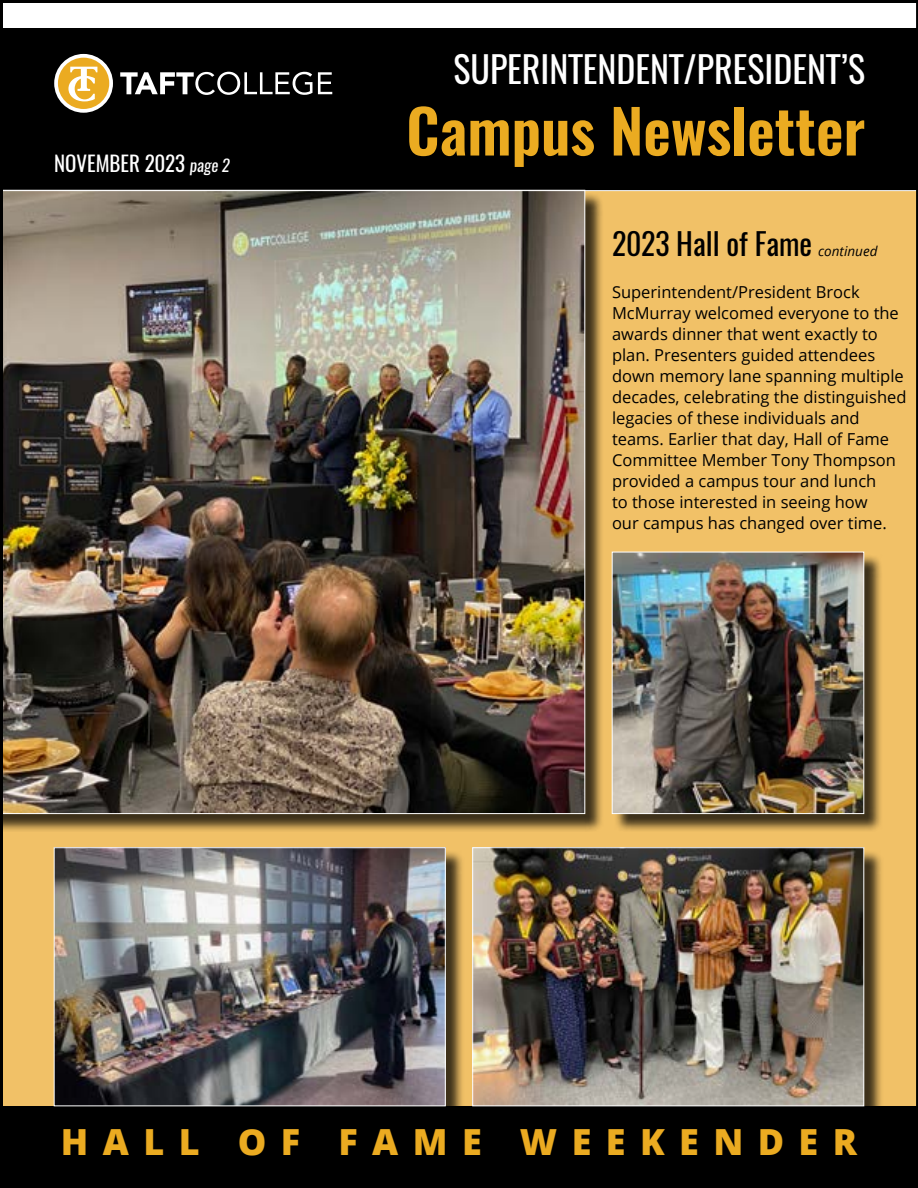
<style>
.page{position:relative;width:918px;height:1188px;background:#fff}
.page>*{position:absolute;margin:0;border:0;box-sizing:border-box;transform-origin:0 0}
.t1{font:600 60px "Oswald";color:#ebab21}
.t2{font:36px "Oswald";color:#fff}
.t3{font:800 36px "Open Sans";letter-spacing:.4em;color:#ebab21}
.t4{font:30px "Oswald";color:#000}
.t5{font:21px "Oswald";color:#fff}
.t6{font:16.5px/21px "Open Sans";color:#000}
.t7{font:italic 13.5px "Open Sans";color:#000}
.s1{font-style:italic;font-size:16.5px}
</style>
<div class="page">
<img style="left:0;top:0;width:918px;height:1188px">
<div style="left:57px;top:850px;width:408px;height:275px;background:#000;opacity:.75"></div>
<img style="left:56px;top:850px;width:388px;height:254px">
<div style="left:54px;top:848px;width:392px;height:258px;border:1px solid #fff"></div>
<p class="t5" style="left:54px;top:149px;width:178px">NOVEMBER 2023 <span class="s1">page 2</span></p>
<h2 class="t2" style="left:453px;top:44px;width:413px">SUPERINTENDENT/PRESIDENT’S</h2>
<h1 class="t1" style="left:406px;top:89px;width:460px">Campus Newsletter</h1>
<h3 class="t4" style="left:612px;top:223px;width:202px">2023 Hall of Fame</h3>
<p class="t7" style="left:818px;top:242px;width:61px">continued</p>
<p class="t6" style="left:612px;top:281px;width:296px">Superintendent/President Brock McMurray welcomed everyone to the awards dinner that went exactly to plan. Presenters guided attendees down memory lane spanning multiple decades, celebrating the distinguished legacies of these individuals and teams. Earlier that day, Hall of Fame Committee Member Tony Thompson provided a campus tour and lunch<br>to those interested in seeing how<br>our campus has changed over time.</p>
<h2 class="t3" style="left:61px;top:1114px;width:798px">HALL OF FAME WEEKENDER</h2>
</div>
